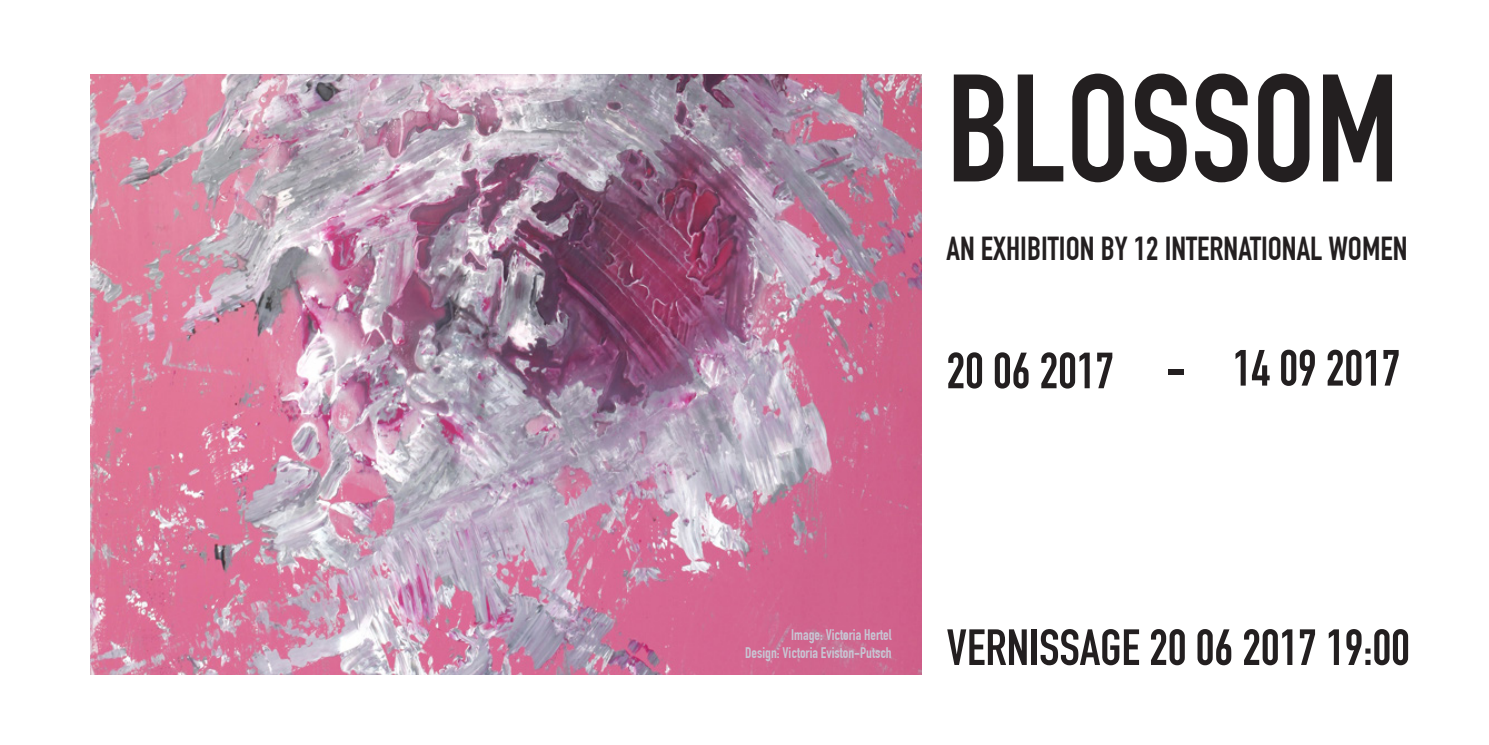
<style>
.page{position:relative;width:1489px;height:745px;background:#fff}
.page>*{position:absolute;margin:0;border:0;box-sizing:border-box;transform-origin:0 0}
.t1{font:700 150px "DIN Condensed";color:#231f20}
.t2{font:700 50px "DIN Condensed";color:#231f20}
.t3{font:700 32.5px "DIN Condensed";color:#231f20}
.t4{font:700 15px "DIN Condensed";color:#c8c6d4}
</style>
<div class="page">
<img style="left:90px;top:74px;width:831px;height:599px">
<p class="t1" style="left:946px;top:41px;width:454px">BLOSSOM</p>
<p class="t3" style="left:946px;top:229px;width:462px">AN EXHIBITION BY 12 INTERNATIONAL WOMEN</p>
<p class="t2" style="left:946px;top:341px;width:169px">20 06 2017</p>
<p class="t2" style="left:1165px;top:338px;width:21px">-</p>
<p class="t2" style="left:1232px;top:338px;width:169px">14 09 2017</p>
<p class="t4" style="left:791px;top:626px;width:102px">Image: Victoria Hertel</p>
<p class="t4" style="left:745px;top:644px;width:148px">Design: Victoria Eviston-Putsch</p>
<p class="t2" style="left:946px;top:617px;width:465px">VERNISSAGE 20 06 2017 19:00</p>
</div>
